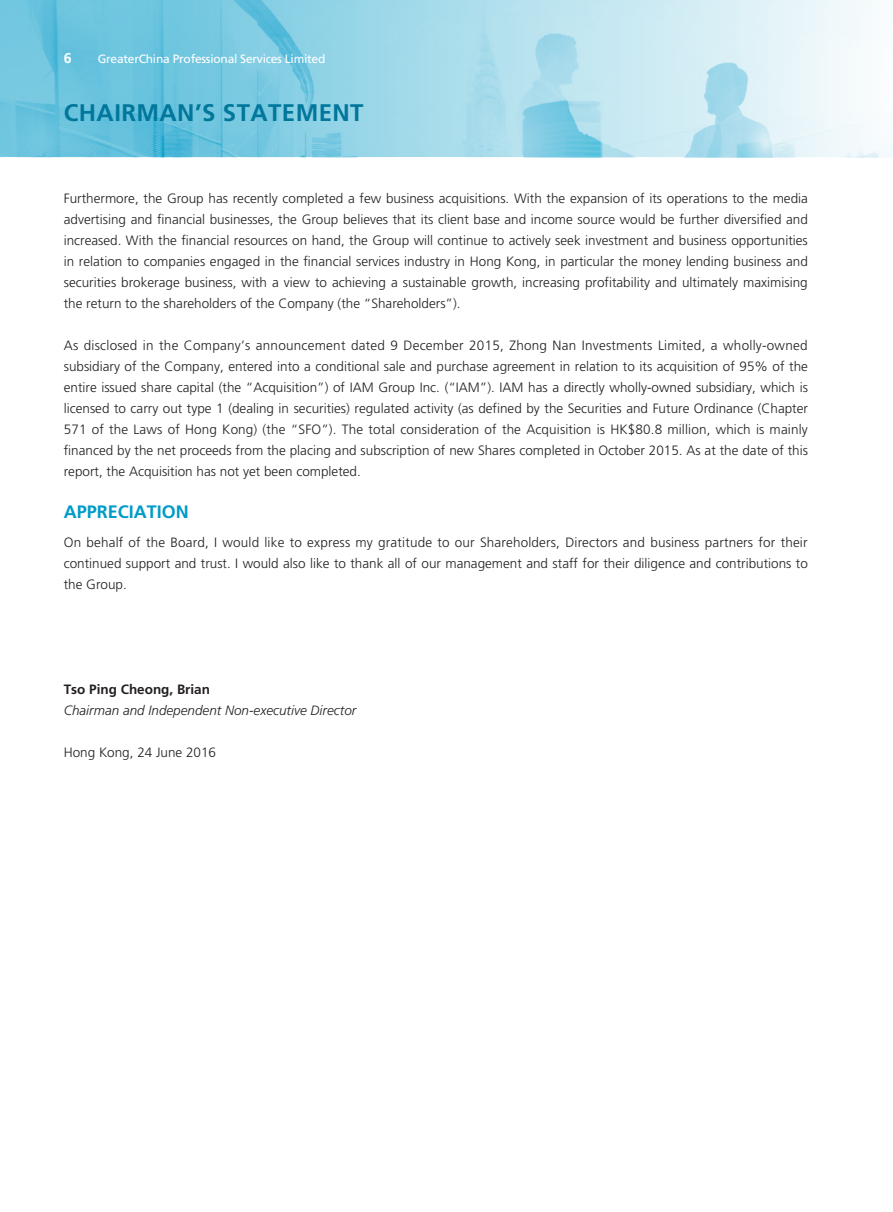
<style>
.page{position:relative;width:893px;height:1212px;background:#fff}
.page>*{position:absolute;margin:0;border:0;box-sizing:border-box;transform-origin:0 0}
.t1{font:700 24px "Frutiger LT Std";letter-spacing:.015em;color:#00779b}
._01_H1{font:700 18px "Frutiger LT Std";color:#009bc8}
.t2{font:700 14.25px "Frutiger LT Std";color:#fff}
._00_txt{font:300 13.5px/21px "Frutiger LT Std";color:#231f20;text-align:justify}
._00_txt-2{font:italic 300 13.5px "Frutiger LT Std";color:#231f20}
._00_txt-3{font:700 13.5px "Frutiger LT Std";color:#231f20}
.t3{font:12px "Frutiger LT Std";letter-spacing:-.02em;color:#fff}
</style>
<div class="page">
<img style="left:0;top:0;width:893px;height:157px">
<p class="t2" style="left:64px;top:50px;width:9px">6</p>
<p class="t3" style="left:98px;top:52px;width:229px">GreaterChina Professional Services Limited</p>
<h1 class="t1" style="left:64px;top:98px;width:301px">CHAIRMAN’S STATEMENT</h1>
<p class="_00_txt" style="left:64px;top:188px;width:746px">Furthermore, the Group has recently completed a few business acquisitions. With the expansion of its operations to the media advertising and financial businesses, the Group believes that its client base and income source would be further diversified and increased. With the financial resources on hand, the Group will continue to actively seek investment and business opportunities in relation to companies engaged in the financial services industry in Hong Kong, in particular the money lending business and securities brokerage business, with a view to achieving a sustainable growth, increasing profitability and ultimately maximising the return to the shareholders of the Company (the “Shareholders”).</p>
<p class="_00_txt" style="left:64px;top:335px;width:746px">As disclosed in the Company’s announcement dated 9 December 2015, Zhong Nan Investments Limited, a wholly-owned subsidiary of the Company, entered into a conditional sale and purchase agreement in relation to its acquisition of 95% of the entire issued share capital (the “Acquisition”) of IAM Group Inc. (“IAM”). IAM has a directly wholly-owned subsidiary, which is licensed to carry out type 1 (dealing in securities) regulated activity (as defined by the Securities and Future Ordinance (Chapter 571 of the Laws of Hong Kong) (the “SFO”). The total consideration of the Acquisition is HK$80.8 million, which is mainly financed by the net proceeds from the placing and subscription of new Shares completed in October 2015. As at the date of this report, the Acquisition has not yet been completed.</p>
<p class="_01_H1" style="left:64px;top:501px;width:127px">APPRECIATION</p>
<p class="_00_txt" style="left:64px;top:532px;width:746px">On behalf of the Board, I would like to express my gratitude to our Shareholders, Directors and business partners for their continued support and trust. I would also like to thank all of our management and staff for their diligence and contributions to the Group.</p>
<p class="_00_txt-3" style="left:64px;top:681px;width:148px">Tso Ping Cheong, Brian</p>
<p class="_00_txt-2" style="left:64px;top:703px;width:294px">Chairman and Independent Non-executive Director</p>
<p class="_00_txt" style="left:64px;top:742px;width:154px">Hong Kong, 24 June 2016</p>
</div>
